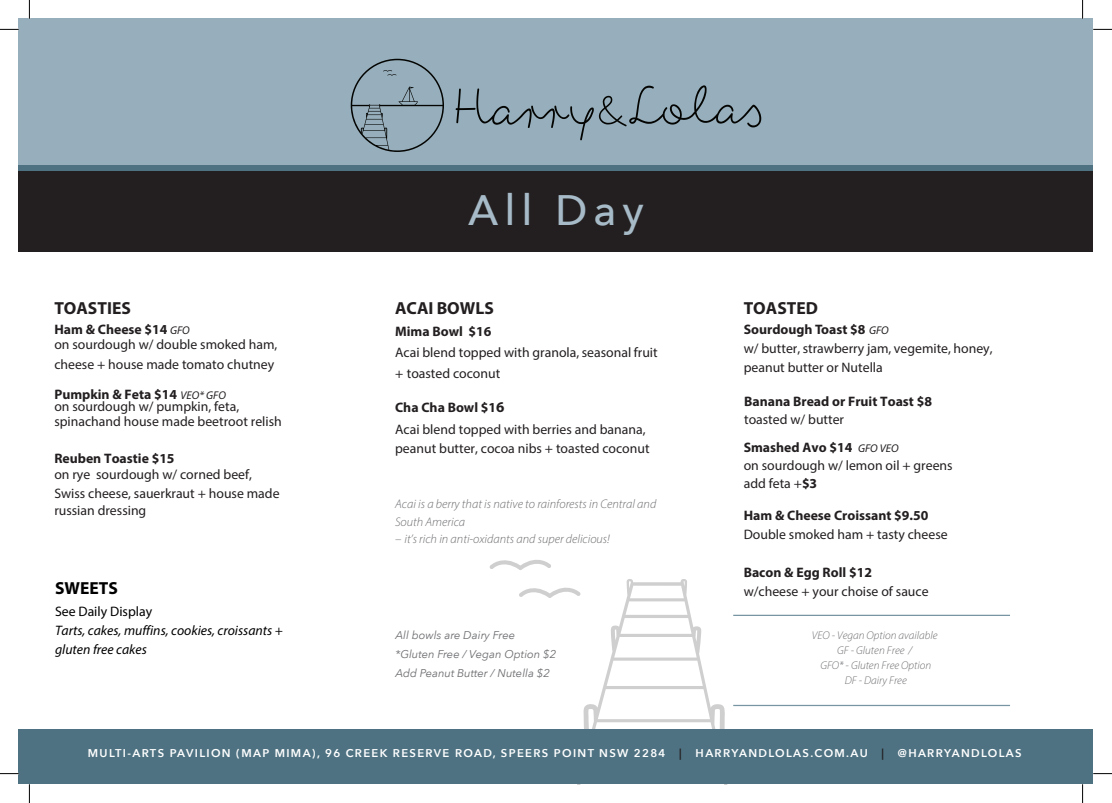
<style>
.page{position:relative;width:1112px;height:803px;background:#fff}
.page>*{position:absolute;margin:0;border:0;box-sizing:border-box;transform-origin:0 0}
.t1{font:500 42.5px "Avenir Next";letter-spacing:.14em;color:#a6bbc7}
.t2{font:700 17.5px "Myriad Pro";color:#231f20}
.t3{font:700 17.5px "Myriad Pro";color:#000}
.t4{font:13.75px/17.8px "Myriad Pro";color:#231f20}
.t5{font:700 13.75px "Myriad Pro";color:#231f20}
.t6{font:italic 13.75px/19.2px "Myriad Pro";color:#000}
.t7{font:13.75px "Myriad Pro";color:#000}
.t8{font:italic 300 12.5px/17.5px "Myriad Pro";color:#6c6d70}
.t9{font:600 11.25px "Avenir Next";letter-spacing:.12em;color:#fff}
.t10{font:italic 300 11.25px/15px "Myriad Pro";color:#6c6d70;text-align:center}
.t11{font:italic 11.25px/18.5px "Avenir Next";color:#6c6d70}
.s1{font-weight:700}
.s2{font-style:italic;font-size:11.25px}
.s3{font-weight:700;font-size:15px}
.s4{color:#231f20}
</style>
<div class="page">
<hr style="left:733px;top:615px;width:276px;height:1px;background:#7895a3">
<hr style="left:733px;top:705px;width:276px;height:1px;background:#7895a3">
<div style="left:19px;top:150px;width:1073px;height:23px;background:#4e7282"></div>
<div style="left:19px;top:19px;width:1073px;height:146px;background:#97afbc"></div>
<div style="left:19px;top:171px;width:1073px;height:81px;background:#231f20"></div>
<svg style="left:455px;top:85px;width:306px;height:55px"></svg>
<svg style="left:350px;top:59px;width:94px;height:93px"></svg>
<div style="left:19px;top:729px;width:1073px;height:55px;background:#4e7282"></div>
<svg style="left:519px;top:579px;width:217px;height:150px"></svg>
<svg style="left:489px;top:560px;width:62px;height:10px"></svg>
<svg style="left:0;top:29px;width:19px;height:1px"></svg>
<svg style="left:1092px;top:29px;width:19px;height:1px"></svg>
<svg style="left:0;top:773px;width:19px;height:1px"></svg>
<svg style="left:1092px;top:773px;width:19px;height:1px"></svg>
<svg style="left:29px;top:0;width:1px;height:19px"></svg>
<svg style="left:29px;top:784px;width:1px;height:19px"></svg>
<svg style="left:1081px;top:0;width:2px;height:19px"></svg>
<svg style="left:1082px;top:784px;width:1px;height:19px"></svg>
<p class="t2" style="left:54px;top:297px;width:78px">TOASTIES</p>
<p class="t4" style="left:54px;top:322px;width:224px;line-height:15px"><span class="s1">Ham &amp; Cheese $14</span> <span class="s2">GFO<br></span>on sourdough w/ double smoked ham,</p>
<p class="t4" style="left:54px;top:349px;width:221px;line-height:29.9px">cheese + house made tomato chutney<br><span class="s1">Pumpkin &amp; Feta $14</span> <span class="s2">VEO* GFO</span></p>
<p class="t4" style="left:54px;top:399px;width:229px;line-height:15.1px">on sourdough w/ pumpkin, feta, spinachand house made beetroot relish</p>
<p class="t5" style="left:54px;top:449px;width:122px">Reuben Toastie $15</p>
<p class="t4" style="left:54px;top:466px;width:227px">on rye sourdough w/ corned beef,<br>Swiss cheese, sauerkraut + house made russian dressing</p>
<p class="t3" style="left:55px;top:576px;width:64px">SWEETS</p>
<p class="t7" style="left:55px;top:603px;width:99px">See Daily Display</p>
<p class="t6" style="left:55px;top:621px;width:229px">Tarts, cakes, muffins, cookies, croissants + gluten free cakes</p>
<h1 class="t1" style="left:468px;top:174px;width:177px">All Day</h1>
<p class="t2" style="left:395px;top:297px;width:100px">ACAI BOWLS</p>
<p class="t5" style="left:395px;top:322px;width:98px">Mima Bowl $16</p>
<p class="t4" style="left:395px;top:342px;width:264px;line-height:20.4px">Acai blend topped with granola, seasonal fruit + toasted coconut</p>
<p class="t4" style="left:395px;top:396px;width:252px;line-height:21.9px"><span class="s1">Cha Cha Bowl $1</span><span class="s3">6<br></span>Acai blend topped with berries and banana,</p>
<p class="t4" style="left:395px;top:440px;width:256px">peanut butter, cocoa nibs + toasted coconut</p>
<p class="t8" style="left:395px;top:495px;width:262px">Acai is a berry that is native to rainforests in Central and<br>South America</p>
<p class="t8" style="left:395px;top:530px;width:216px">– it’s rich in anti-oxidants and super delicious!</p>
<p class="t2" style="left:743px;top:297px;width:76px">TOASTED</p>
<p class="t4" style="left:743px;top:320px;width:250px;line-height:18.6px"><span class="s1">Sourdough Toast $8</span> <span class="s2">GFO<br></span>w/ butter, strawberry jam, vegemite, honey,</p>
<p class="t4" style="left:743px;top:359px;width:140px">peanut butter or Nutella</p>
<p class="t5" style="left:744px;top:392px;width:189px">Banana Bread or Fruit Toast $8</p>
<p class="t4" style="left:743px;top:405px;width:156px;line-height:28.1px">toasted w/ butter<br><span class="s1">Smashed Avo $14</span> <span class="s2">GFO VEO</span></p>
<p class="t4" style="left:743px;top:456px;width:210px;line-height:18.4px">on sourdough w/ lemon oil + greens add feta +<span class="s1">$3</span></p>
<p class="t5" style="left:743px;top:506px;width:186px">Ham &amp; Cheese Croissant $9.50</p>
<p class="t4" style="left:743px;top:525px;width:205px">Double smoked ham + tasty cheese</p>
<p class="t5" style="left:743px;top:563px;width:130px">Bacon &amp; Egg Roll $12</p>
<p class="t4" style="left:743px;top:583px;width:186px">w/cheese + your choise of sauce</p>
<p class="t11" style="left:395px;top:626px;width:162px">All bowls are Dairy Free *Gluten Free / Vegan Option $2<br>Add Peanut Butter / Nutella $2</p>
<p class="t10" style="left:811px;top:627px;width:127px">VEO - Vegan Option available<br>GF - Gluten Free /<br>GFO* - Gluten Free Option<br>DF - Dairy Free</p>
<p class="t9" style="left:88px;top:743px;width:935px">MULTI-ARTS PAVILION (MAP MIMA), 96 CREEK RESERVE ROAD, SPEERS POINT NSW 2284 <span class="s4">|</span> HARRYANDLOLAS.COM.AU <span class="s4">|</span> @HARRYANDLOLAS</p>
</div>
